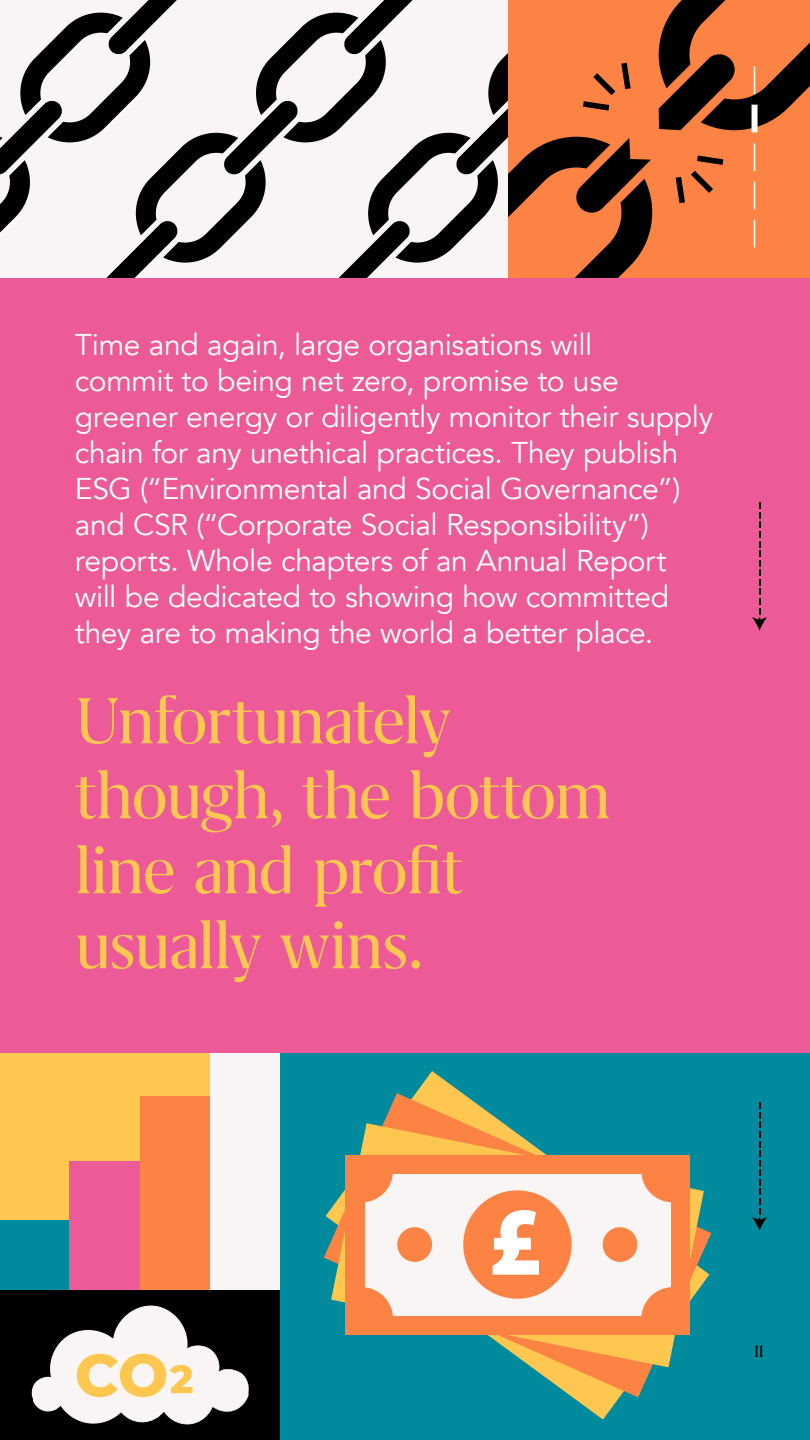
<style>
.page{position:relative;width:810px;height:1440px;background:#fff}
.page>*{position:absolute;margin:0;border:0;box-sizing:border-box;transform-origin:0 0}
.t1{font:75px/75px "Grifo M";letter-spacing:-.02em;color:#ffc74f}
.t2{font:30px/36px "Avenir";letter-spacing:-.015em;color:#fff}
.t3{font:18.75px "Grifo M";color:#000}
</style>
<div class="page">
<div style="left:0;top:0;width:810px;height:1054px;background:#ec5b97"></div>
<div style="left:508px;top:0;width:302px;height:278px;background:#fc8343"></div>
<svg style="left:691px;top:171px;width:22px;height:22px"></svg>
<svg style="left:697px;top:155px;width:26px;height:10px"></svg>
<svg style="left:676px;top:177px;width:9px;height:26px"></svg>
<div style="left:280px;top:1054px;width:530px;height:386px;background:#008a9d"></div>
<svg style="left:416px;top:1071px;width:223px;height:349px"></svg>
<svg style="left:324px;top:1093px;width:387px;height:304px"></svg>
<svg style="left:331px;top:1123px;width:373px;height:244px"></svg>
<div style="left:346px;top:1155px;width:344px;height:180px;background:#fc8343"></div>
<div style="left:365px;top:1175px;width:305px;height:141px;background:#faf5f5"></div>
<svg style="left:641px;top:1174px;width:29px;height:28px"></svg>
<svg style="left:641px;top:1287px;width:30px;height:29px"></svg>
<svg style="left:365px;top:1174px;width:28px;height:28px"></svg>
<svg style="left:365px;top:1287px;width:28px;height:29px"></svg>
<div style="left:463px;top:1190px;width:109px;height:109px;background:#fc8343;border-radius:50%"></div>
<div style="left:397px;top:1227px;width:35px;height:35px;background:#fc8343;border-radius:50%"></div>
<div style="left:603px;top:1227px;width:34px;height:35px;background:#fc8343;border-radius:50%"></div>
<svg style="left:493px;top:1210px;width:46px;height:65px"></svg>
<svg style="left:752px;top:502px;width:15px;height:129px"></svg>
<svg style="left:752px;top:1102px;width:15px;height:129px"></svg>
<div style="left:0;top:1290px;width:280px;height:150px;background:#000"></div>
<div style="left:0;top:1054px;width:280px;height:236px;background:#ffc74f"></div>
<div style="left:0;top:1220px;width:70px;height:70px;background:#008a9d"></div>
<div style="left:70px;top:1161px;width:70px;height:129px;background:#ec5b97"></div>
<div style="left:140px;top:1096px;width:70px;height:194px;background:#fc8343"></div>
<div style="left:210px;top:1054px;width:70px;height:236px;background:#faf5f5"></div>
<svg style="left:31px;top:1305px;width:218px;height:120px"></svg>
<svg style="left:0;top:0;width:652px;height:278px"></svg>
<svg style="left:659px;top:0;width:151px;height:130px"></svg>
<svg style="left:754px;top:143px;width:1px;height:28px"></svg>
<div style="left:752px;top:105px;width:6px;height:27px;background:#fff"></div>
<svg style="left:754px;top:182px;width:1px;height:27px"></svg>
<svg style="left:754px;top:220px;width:1px;height:28px"></svg>
<p class="t2" style="left:75px;top:327px;width:640px">Time and again, large organisations will<br>commit to being net zero, promise to use greener energy or diligently monitor their supply chain for any unethical practices. They publish ESG (“Environmental and Social Governance”) and CSR (“Corporate Social Responsibility”) reports. Whole chapters of an Annual Report will be dedicated to showing how committed they are to making the world a better place.</p>
<h1 class="t1" style="left:75px;top:682px;width:538px">Unfortunately though, the bottom line and profit usually wins.</h1>
<p class="t3" style="left:754px;top:1342px;width:11px">II</p>
</div>
